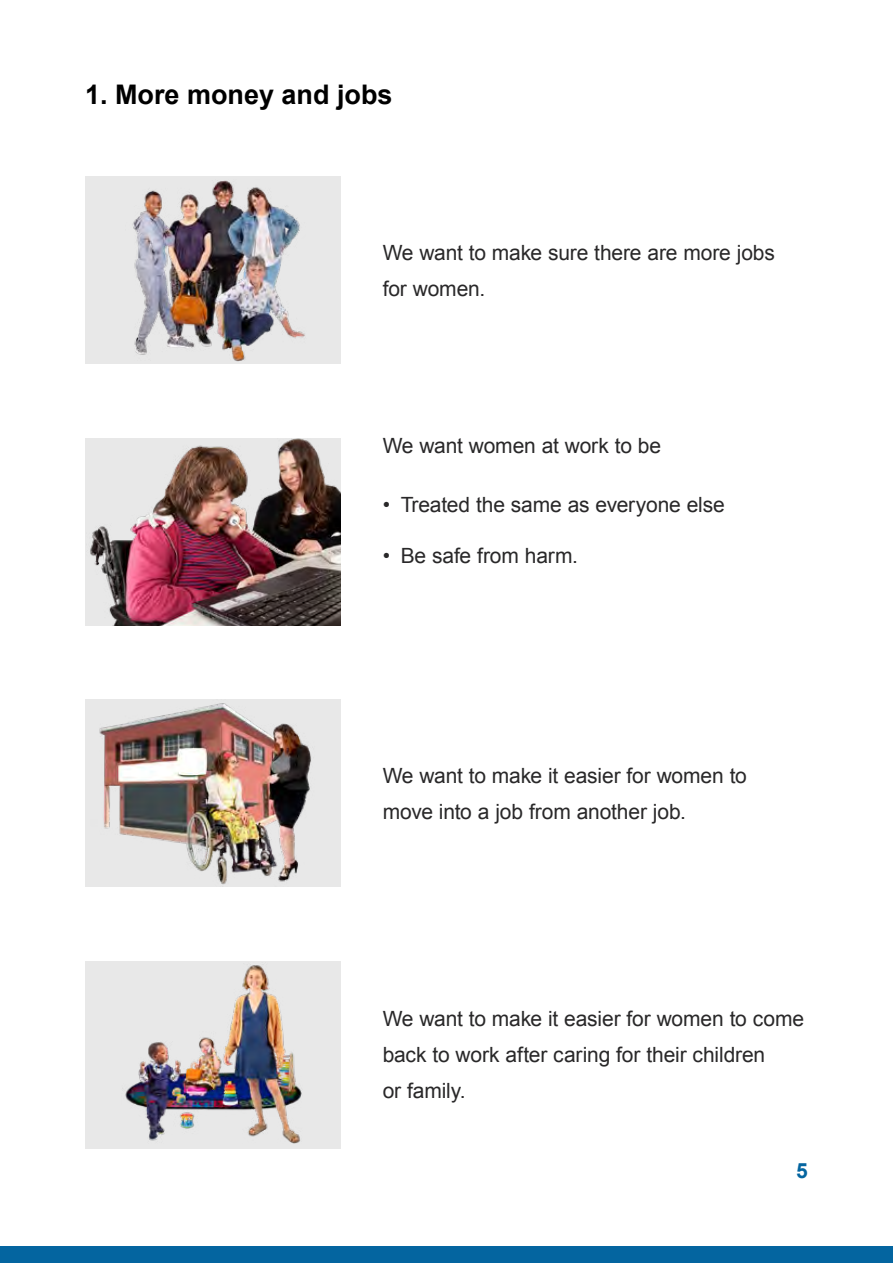
<style>
.page{position:relative;width:893px;height:1263px;background:#fff}
.page>*{position:absolute;margin:0;border:0;box-sizing:border-box;transform-origin:0 0}
.t1{font:700 27px "Arial";color:#000}
.t2{font:21px/36px "Arial";letter-spacing:-.005em;color:#292829}
.t3{font:700 21px "Arial";color:#0465a0}
</style>
<div class="page">
<div style="left:0;top:1246px;width:893px;height:17px;background:#0465a0"></div>
<img style="left:87px;top:438px;width:253px;height:187px">
<div style="left:85px;top:177px;width:255px;height:187px;background:#e8e8e8"></div>
<img style="left:132px;top:180px;width:173px;height:181px">
<div style="left:85px;top:699px;width:255px;height:188px;background:#e8e8e8"></div>
<img style="left:99px;top:703px;width:212px;height:182px">
<div style="left:85px;top:961px;width:255px;height:187px;background:#e8e8e8"></div>
<img style="left:125px;top:965px;width:177px;height:179px">
<h1 class="t1" style="left:85px;top:77px;width:309px">1. More money and jobs</h1>
<p class="t2" style="left:383px;top:235px;width:394px">We want to make sure there are more jobs for women.</p>
<p class="t2" style="left:383px;top:428px;width:280px">We want women at work to be</p>
<p class="t2" style="left:383px;top:487px;width:344px">• Treated the same as everyone else</p>
<p class="t2" style="left:383px;top:538px;width:197px">• Be safe from harm.</p>
<p class="t2" style="left:383px;top:757px;width:366px">We want to make it easier for women to move into a job from another job.</p>
<p class="t2" style="left:383px;top:1001px;width:423px">We want to make it easier for women to come back to work after caring for their children<br>or family.</p>
<p class="t3" style="left:796px;top:1157px;width:13px">5</p>
</div>
